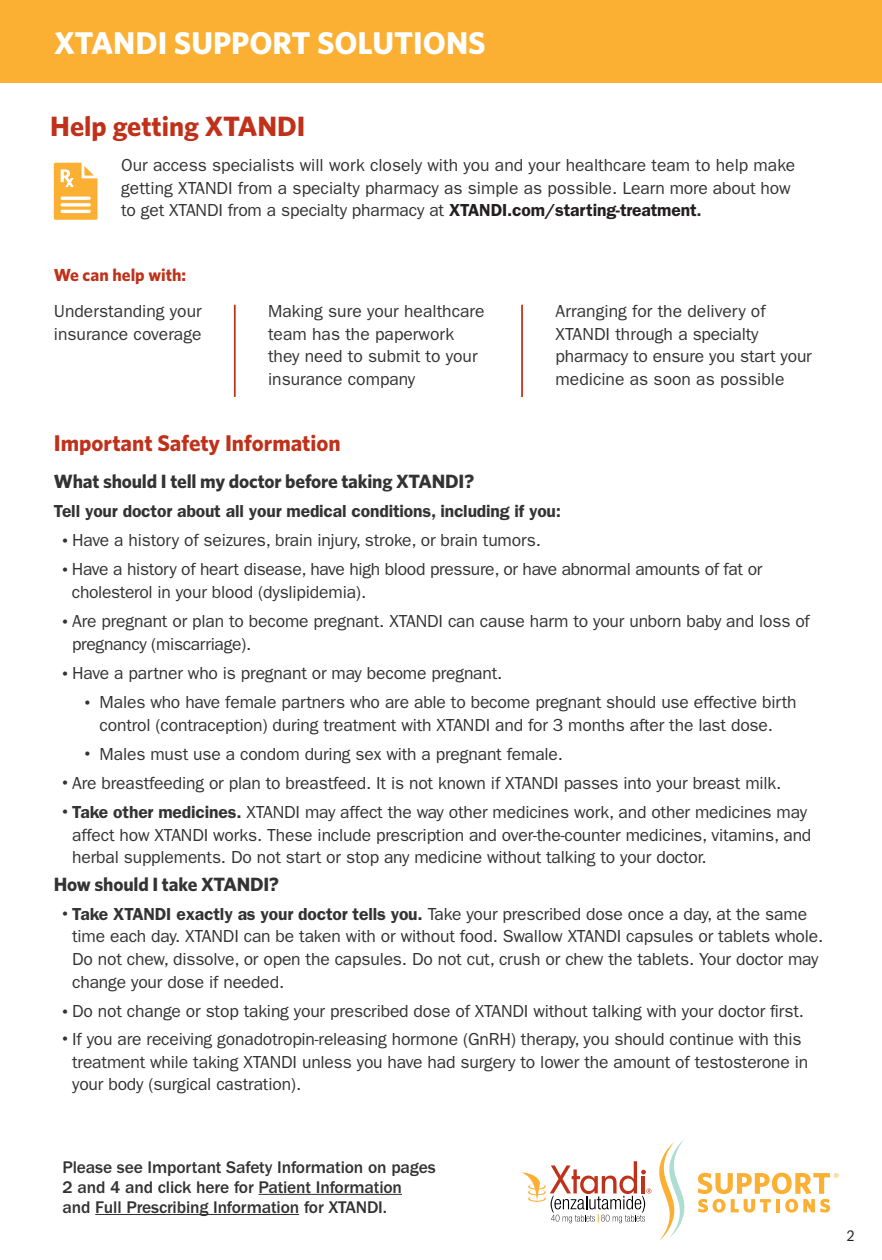
<style>
.page{position:relative;width:882px;height:1260px;background:#fff}
.page>*{position:absolute;margin:0;border:0;box-sizing:border-box;transform-origin:0 0}
.t1{font:700 31.5px "Whitney";color:#fff}
.t2{font:700 28px "Whitney";color:#c0311a}
.t3{font:700 22.75px "Whitney";color:#c0311a}
.t4{font:700 19.25px "Whitney";letter-spacing:-.01em;color:#333}
.t5{font:17.5px/22.8px "ITC Franklin Gothic Std";letter-spacing:-.01em;color:#333}
.t6{font:500 17.5px/20.1px "ITC Franklin Gothic Std";letter-spacing:-.01em;color:#333}
.t7{font:600 17.5px "ITC Franklin Gothic Std";letter-spacing:-.01em;color:#333}
.t8{font:700 17.5px "Whitney";color:#c0311a}
.t9{font:condensed 15.75px "Franklin Gothic LT Pro";color:#231f20}
.s1{font-weight:600;color:#231f20}
.s2{font-weight:600}
.s3{font-size:24.5px}
</style>
<div class="page">
<div style="left:0;top:0;width:882px;height:83px;background:#fbb034"></div>
<svg style="left:54px;top:162px;width:44px;height:58px"></svg>
<hr style="left:234px;top:305px;width:2px;height:92px;background:#c0311a">
<hr style="left:521px;top:305px;width:2px;height:92px;background:#c0311a">
<svg style="left:521px;top:1140px;width:318px;height:101px"></svg>
<hr style="left:259px;top:1194px;width:143px;height:1px;background:#333">
<hr style="left:95px;top:1214px;width:204px;height:1px;background:#333">
<h1 class="t1" style="left:54px;top:22px;width:433px">XTANDI SUPPORT SOLUTIONS</h1>
<h2 class="t2" style="left:50px;top:107px;width:257px">Help getting XTANDI</h2>
<p class="t5" style="left:121px;top:154px;width:676px">Our access specialists will work closely with you and your healthcare team to help make getting XTANDI from a specialty pharmacy as simple as possible. Learn more about how to get XTANDI from a specialty pharmacy at <span class="s1">XTANDI.com/starting-treatment</span><span class="s2">.</span></p>
<p class="t8" style="left:54px;top:263px;width:134px">We can help with:</p>
<p class="t5" style="left:54px;top:300px;width:149px">Understanding your insurance coverage</p>
<p class="t5" style="left:268px;top:300px;width:218px">Making sure your healthcare team has the paperwork they need to submit to your insurance company</p>
<p class="t5" style="left:556px;top:300px;width:258px">Arranging for the delivery of<br>XTANDI through a specialty pharmacy to ensure you start your medicine as soon as possible</p>
<h3 class="t3" style="left:54px;top:428px;width:288px">Important Safety Information</h3>
<p class="t4" style="left:54px;top:469px;width:422px">What should I tell my doctor before taking XTANDI?</p>
<p class="t7" style="left:54px;top:501px;width:509px">Tell your doctor about all your medical conditions, including if you:</p>
<p class="t5" style="left:58px;top:529px;width:485px"><span class="s3">•</span>Have a history of seizures, brain injury, stroke, or brain tumors.</p>
<p class="t5" style="left:72px;top:558px;width:692px;text-indent:-14px"><span class="s3">•</span>Have a history of heart disease, have high blood pressure, or have abnormal amounts of fat or cholesterol in your blood (dyslipidemia).</p>
<p class="t5" style="left:72px;top:610px;width:739px;text-indent:-14px"><span class="s3">•</span>Are pregnant or plan to become pregnant. XTANDI can cause harm to your unborn baby and loss of pregnancy (miscarriage).</p>
<p class="t5" style="left:58px;top:662px;width:446px"><span class="s3">•</span>Have a partner who is pregnant or may become pregnant.</p>
<p class="t5" style="left:80px;top:691px;width:718px;text-align:center"><span class="s3">•</span> Males who have female partners who are able to become pregnant should use effective birth control (contraception) during treatment with XTANDI and for 3 months after the last dose.</p>
<p class="t5" style="left:80px;top:743px;width:485px"><span class="s3">•</span> Males must use a condom during sex with a pregnant female.</p>
<p class="t5" style="left:58px;top:772px;width:725px"><span class="s3">•</span>Are breastfeeding or plan to breastfeed. It is not known if XTANDI passes into your breast milk.</p>
<p class="t5" style="left:72px;top:801px;width:741px;text-indent:-14px"><span class="s3">•</span><span class="s2">Take other medicines.</span> XTANDI may affect the way other medicines work, and other medicines may affect how XTANDI works. These include prescription and over-the-counter medicines, vitamins, and herbal supplements. Do not start or stop any medicine without talking to your doctor.</p>
<p class="t4" style="left:54px;top:871px;width:227px">How should I take XTANDI?</p>
<p class="t5" style="left:72px;top:903px;width:753px;text-indent:-14px"><span class="s3">•</span><span class="s2">Take XTANDI exactly as your doctor tells you.</span> Take your prescribed dose once a day, at the same time each day. XTANDI can be taken with or without food. Swallow XTANDI capsules or tablets whole.<br>Do not chew, dissolve, or open the capsules. Do not cut, crush or chew the tablets. Your doctor may change your dose if needed.</p>
<p class="t5" style="left:58px;top:1000px;width:748px"><span class="s3">•</span>Do not change or stop taking your prescribed dose of XTANDI without talking with your doctor first.</p>
<p class="t5" style="left:72px;top:1028px;width:738px;text-indent:-14px"><span class="s3">•</span>If you are receiving gonadotropin-releasing hormone (GnRH) therapy, you should continue with this treatment while taking XTANDI unless you have had surgery to lower the amount of testosterone in your body (surgical castration).</p>
<p class="t6" style="left:63px;top:1157px;width:375px">Please see Important Safety Information on pages<br>2 and 4 and click here for Patient Information<br>and Full Prescribing Information for XTANDI.</p>
<p class="t9" style="left:847px;top:1226px;width:10px">2</p>
</div>
